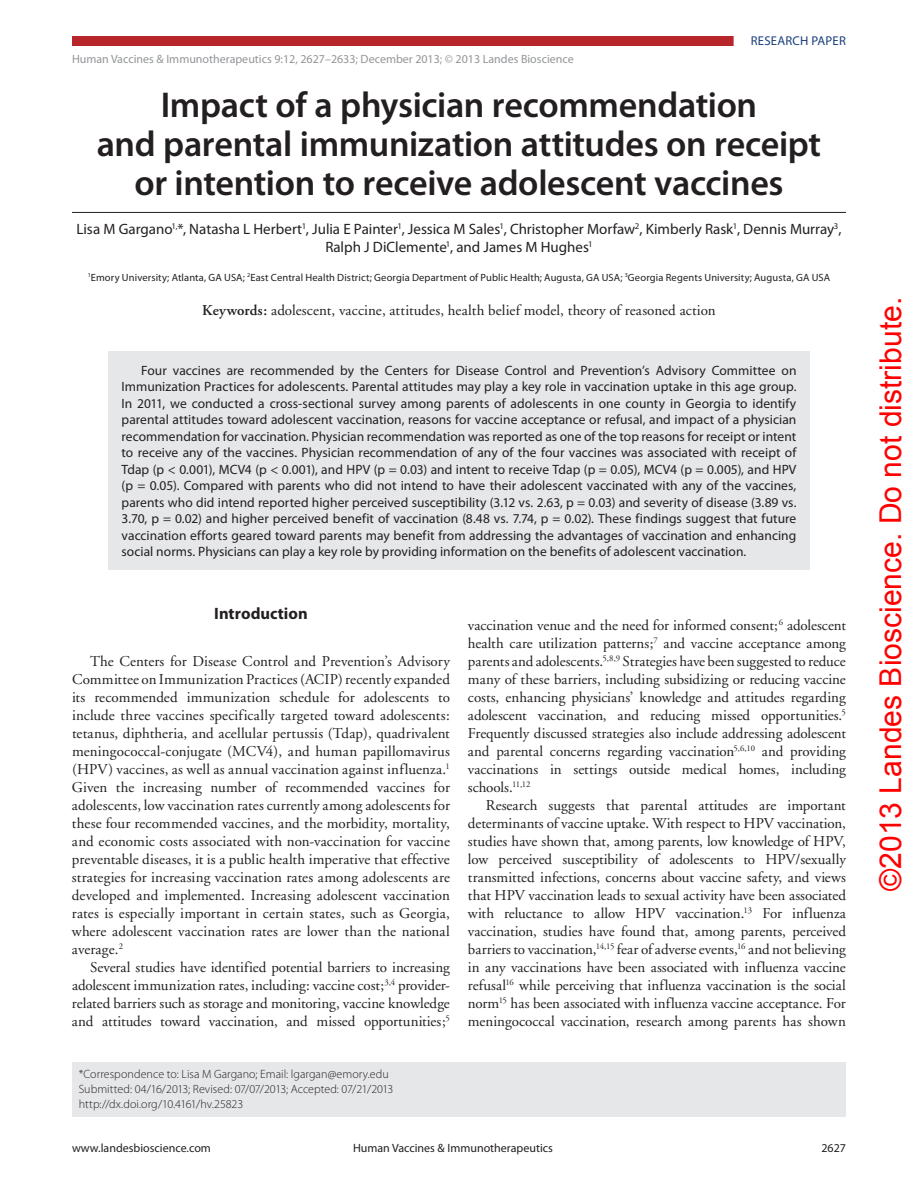
<style>
.page{position:relative;width:918px;height:1188px;background:#fff}
.page>*{position:absolute;margin:0;border:0;box-sizing:border-box;transform-origin:0 0}
.t1{font:600 36px/39px "Myriad Pro";letter-spacing:-.01em;color:#231f20;text-align:center}
.t2{font:30.15px "Arial";color:#f00}
.t3{font:700 16.5px "Myriad Pro";color:#231f20}
.t4{font:15px/18px "Adobe Garamond";color:#231f20;text-align:justify}
.t5{font:15px/18px "Myriad Pro";color:#231f20;text-align:center}
.t6{font:13.5px/16.5px "Myriad Pro";letter-spacing:.005em;color:#231f20;text-align:justify}
.t7{font:12.75px "Myriad Pro";letter-spacing:.02em;color:#193f7c}
.t8{font:300 12px/15px "Myriad Pro";color:#231f20}
.t9{font:12px "Myriad Pro";color:#939598}
.t10{font:12px "Myriad Pro";color:#231f20}
.t11{font:10.5px "Myriad Pro";letter-spacing:.01em;color:#231f20}
.s1{font-weight:600}
</style>
<div class="page">
<div style="left:72px;top:36px;width:774px;height:10px;background:#b7262b"></div>
<svg style="left:733px;top:36px;width:113px;height:10px"></svg>
<div style="left:72px;top:1062px;width:774px;height:55px;background:#e6e7e9"></div>
<hr style="left:72px;top:212px;width:774px;height:1px;background:#231f20">
<div style="left:108px;top:351px;width:702px;height:219px;background:#e6e7e9"></div>
<p class="t9" style="left:72px;top:52px;width:503px">Human Vaccines &amp; Immunotherapeutics 9:12, 2627–2633; December 2013; © 2013 Landes Bioscience</p>
<p class="t7" style="left:751px;top:33px;width:94px">Research Paper</p>
<h1 class="t1" style="left:97px;top:85px;width:726px">Impact of a physician recommendation<br>and parental immunization attitudes on receipt or intention to receive adolescent vaccines</h1>
<p class="t5" style="left:77px;top:220px;width:766px">Lisa M Gargano<sup>1,</sup>*, Natasha L Herbert<sup>1</sup>, Julia E Painter<sup>1</sup>, Jessica M Sales<sup>1</sup>, Christopher Morfaw<sup>2</sup>, Kimberly Rask<sup>1</sup>, Dennis Murray<sup>3</sup>,<br>Ralph J DiClemente<sup>1</sup>, and James M Hughes<sup>1</sup></p>
<p class="t11" style="left:88px;top:271px;width:738px"><sup>1</sup>Emory University; Atlanta, GA USA; <sup>2</sup>East Central Health District; Georgia Department of Public Health; Augusta, GA USA; <sup>3</sup>Georgia Regents University; Augusta, GA USA</p>
<p class="t4" style="left:202px;top:301px;width:515px"><span class="s1">Keywords:</span> adolescent, vaccine, attitudes, health belief model, theory of reasoned action</p>
<p class="t6" style="left:122px;top:362px;width:677px;text-indent:19px">Four vaccines are recommended by the Centers for Disease Control and Prevention’s Advisory Committee on Immunization Practices for adolescents. Parental attitudes may play a key role in vaccination uptake in this age group.<br>In 2011, we conducted a cross-sectional survey among parents of adolescents in one county in Georgia to identify parental attitudes toward adolescent vaccination, reasons for vaccine acceptance or refusal, and impact of a physician recommendation for vaccination. Physician recommendation was reported as one of the top reasons for receipt or intent to receive any of the vaccines. Physician recommendation of any of the four vaccines was associated with receipt of Tdap (p &lt; 0.001), MCV4 (p &lt; 0.001), and H PV (p = 0.03) and intent to receive Tdap (p = 0.05), MCV4 (p = 0.005), and H PV (p = 0.05). Compared with parents who did not intend to have their adolescent vaccinated with any of the vaccines, parents who did intend reported higher perceived susceptibility (3.12 vs. 2.63, p = 0.03) and severity of disease (3.89 vs.<br>3.70, p = 0.02) and higher perceived benefit of vaccination (8.48 vs. 7.74, p = 0.02). These findings suggest that future vaccination efforts geared toward parents may benefit from addressing the advantages of vaccination and enhancing social norms. Physicians can play a key role by providing information on the benefits of adolescent vaccination.</p>
<p class="t3" style="left:214px;top:603px;width:95px">Introduction</p>
<p class="t4" style="left:72px;top:653px;width:380px;text-indent:18px">The Centers for Disease Control and Prevention’s Advisory Committee on Immunization Practices (ACIP) recently expanded its recommended immunization schedule for adolescents to include three vaccines specifically targeted toward adolescents: tetanus, diphtheria, and acellular pertussis (Tdap), quadrivalent meningococcal-conjugate (MCV4), and human papillomavirus (HPV) vaccines, as well as annual vaccination against influenza.<sup>1<br></sup>Given the increasing number of recommended vaccines for adolescents, low vaccination rates currently among adolescents for these four recommended vaccines, and the morbidity, mortality, and economic costs associated with non-vaccination for vaccine preventable diseases, it is a public health imperative that effective strategies for increasing vaccination rates among adolescents are developed and implemented. Increasing adolescent vaccination rates is especially important in certain states, such as Georgia, where adolescent vaccination rates are lower than the national average.<sup>2</sup></p>
<p class="t4" style="left:72px;top:959px;width:379px;text-indent:18px">Several studies have identified potential barriers to increasing adolescent immunization rates, including: vaccine cost;<sup>3,4</sup> provider&shy;related barriers such as storage and monitoring, vaccine knowledge and attitudes toward vaccination, and missed opportunities;<sup>5</sup></p>
<p class="t8" style="left:79px;top:1066px;width:316px">*Correspondence to: Lisa M Gargano; Email: lgargan@emory.edu<br>Submitted: 04/16/2013; Revised: 07/07/2013; Accepted: 07/21/2013 http://dx.doi.org/10.4161/hv.25823</p>
<p class="t4" style="left:468px;top:617px;width:380px">vaccination venue and the need for informed consent;<sup>6</sup> adolescent health care utilization patterns;<sup>7</sup> and vaccine acceptance among parents and adolescents.<sup>5,8,9</sup> Strategies have been suggested to reduce many of these barriers, including subsidizing or reducing vaccine costs, enhancing physicians’ knowledge and attitudes regarding adolescent vaccination, and reducing missed opportunities.<sup>5<br></sup>Frequently discussed strategies also include addressing adolescent and parental concerns regarding vaccination<sup>5,6,10</sup> and providing vaccinations in settings outside medical homes, including schools.<sup>11,12</sup></p>
<p class="t4" style="left:468px;top:797px;width:380px;text-indent:18px">Research suggests that parental attitudes are important determinants of vaccine uptake. With respect to HPV vaccination, studies have shown that, among parents, low knowledge of HPV, low perceived susceptibility of adolescents to HPV/sexually transmitted infections, concerns about vaccine safety, and views that HPV vaccination leads to sexual activity have been associated with reluctance to allow HPV vaccination.<sup>13</sup> For influenza vaccination, studies have found that, among parents, perceived barriers to vaccination,<sup>14,15</sup> fear of adverse events,<sup>16</sup> and not believing in any vaccinations have been associated with influenza vaccine refusal<sup>16</sup> while perceiving that influenza vaccination is the social norm<sup>15</sup> has been associated with influenza vaccine acceptance. For meningococcal vaccination, research among parents has shown</p>
<p class="t10" style="left:72px;top:1141px;width:140px">www.landesbioscience.com</p>
<p class="t10" style="left:353px;top:1141px;width:201px">H uman Vaccines &amp; Immunotherapeutics</p>
<p class="t10" style="left:821px;top:1141px;width:26px">2627</p>
<h2 class="t2" style="left:871px;top:891px;width:595px;rotate:-90deg">©2013 Landes Bioscience. Do not distribute.</h2>
</div>
